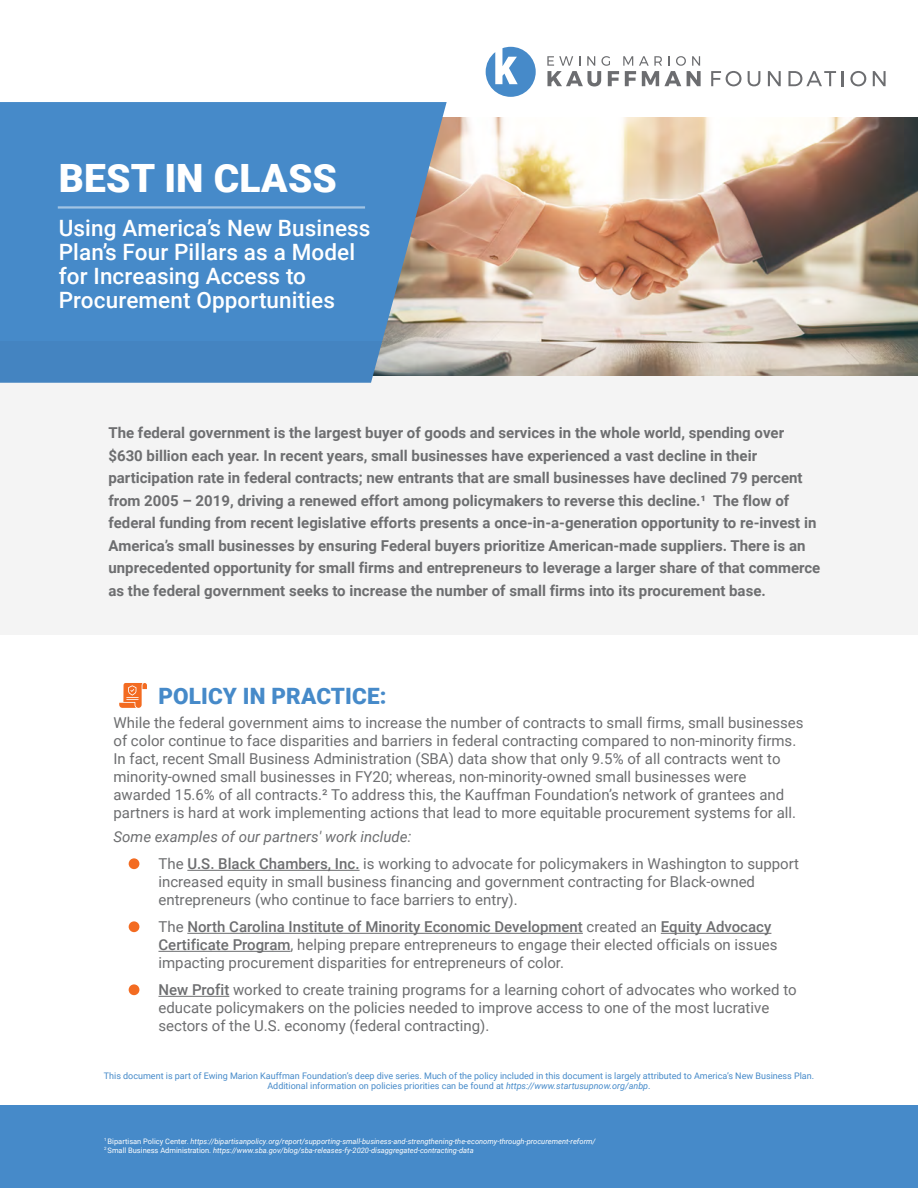
<style>
.page{position:relative;width:918px;height:1188px;background:#fff}
.page>*{position:absolute;margin:0;border:0;box-sizing:border-box;transform-origin:0 0}
.t1{font:900 39px "Roboto";letter-spacing:.005em;color:#fff}
.t2{font:500 22.5px/24px "Roboto";letter-spacing:.005em;color:#fff}
.t3{font:900 22.5px "Roboto";letter-spacing:.005em;color:#468ac9}
.t4{font:15px/18px "Roboto";color:#6d6e70}
.t5{font:700 15px/22.5px "Roboto";color:#6d6e70}
.t6{font:italic 15px "Roboto";color:#6d6e70}
.t7{font:9px/10.5px "Roboto";color:#468ac9;text-align:center}
.t8{font:italic 7.5px/9px "Roboto";color:#fff}
.s1{font-weight:500}
.s2{font-style:italic}
.s3{font-style:normal}
</style>
<div class="page">
<img style="left:447px;top:118px;width:471px;height:223px">
<svg style="left:0;top:102px;width:447px;height:281px;background:#4e8bc4"></svg>
<svg style="left:547px;top:56px;width:154px;height:30px"></svg>
<svg style="left:711px;top:71px;width:31px;height:15px"></svg>
<svg style="left:748px;top:71px;width:12px;height:15px"></svg>
<svg style="left:768px;top:71px;width:13px;height:15px"></svg>
<svg style="left:788px;top:71px;width:48px;height:15px"></svg>
<svg style="left:842px;top:71px;width:2px;height:15px"></svg>
<svg style="left:850px;top:71px;width:16px;height:15px"></svg>
<svg style="left:873px;top:71px;width:13px;height:15px"></svg>
<svg style="left:486px;top:47px;width:50px;height:50px"></svg>
<div style="left:0;top:1106px;width:918px;height:82px;background:#468ac9"></div>
<svg style="left:1px;top:341px;width:917px;height:293px;fill:#f4f4f4"></svg>
<hr style="left:59px;top:206px;width:305px;height:3px;background:#fff">
<hr style="left:187px;top:870px;width:173px;height:1px;background:#6d6e70">
<hr style="left:187px;top:933px;width:396px;height:1px;background:#6d6e70">
<hr style="left:661px;top:933px;width:110px;height:1px;background:#6d6e70">
<hr style="left:158px;top:951px;width:133px;height:1px;background:#6d6e70">
<hr style="left:158px;top:996px;width:71px;height:1px;background:#6d6e70">
<svg style="left:119px;top:683px;width:28px;height:25px"></svg>
<div style="left:129px;top:858px;width:10px;height:11px;background:#f36b21;border-radius:5px"></div>
<div style="left:129px;top:921px;width:10px;height:11px;background:#f36b21;border-radius:5px"></div>
<div style="left:129px;top:984px;width:10px;height:11px;background:#f36b21;border-radius:5px"></div>
<h1 class="t1" style="left:59px;top:151px;width:280px">BEST IN CLASS</h1>
<h2 class="t2" style="left:59px;top:215px;width:313px">Using America’s New Business<br>Plan’s Four Pillars as a Model for Increasing Access to<br>Procurement Opportunities</h2>
<p class="t5" style="left:108px;top:421px;width:713px">The federal government is the largest buyer of goods and services in the whole world, spending over $630 billion each year. In recent years, small businesses have experienced a vast decline in their participation rate in federal contracts; new entrants that are small businesses have declined 79 percent from 2005 – 2019, driving a renewed effort among policymakers to reverse this decline.¹ The flow of federal funding from recent legislative efforts presents a once-in-a-generation opportunity to re-invest in America’s small businesses by ensuring Federal buyers prioritize American-made suppliers. There is an unprecedented opportunity for small firms and entrepreneurs to leverage a larger share of that commerce as the federal government seeks to increase the number of small firms into its procurement base.</p>
<h2 class="t3" style="left:158px;top:680px;width:230px">POLICY IN PRACTICE:</h2>
<p class="t4" style="left:113px;top:713px;width:692px">While the federal government aims to increase the number of contracts to small firms, small businesses of color continue to face disparities and barriers in federal contracting compared to non-minority firms.<br>In fact, recent Small Business Administration (SBA) data show that only 9.5% of all contracts went to minority-owned small businesses in FY20; whereas, non-minority-owned small businesses were awarded 15.6% of all contracts.² To address this, the Kauffman Foundation’s network of grantees and partners is hard at work implementing actions that lead to more equitable procurement systems for all.</p>
<p class="t6" style="left:113px;top:826px;width:299px">Some examples of our partners' work include:</p>
<p class="t4" style="left:158px;top:854px;width:642px;text-indent:-27px">• The <span class="s1">U.S. Black Chambers, Inc.</span> is working to advocate for policymakers in Washington to support increased equity in small business financing and government contracting for Black-owned entrepreneurs (who continue to face barriers to entry).</p>
<p class="t4" style="left:158px;top:917px;width:621px;text-indent:-27px">• The <span class="s1">North Carolina Institute of Minority Economic Development</span> created an <span class="s1">Equity Advocacy<br>Certificate Program</span>, helping prepare entrepreneurs to engage their elected officials on issues impacting procurement disparities for entrepreneurs of color.</p>
<p class="t4" style="left:158px;top:980px;width:640px;text-indent:-27px"><span class="s1">• New Profit</span> worked to create training programs for a learning cohort of advocates who worked to educate policymakers on the policies needed to improve access to one of the most lucrative sectors of the U.S. economy (federal contracting).</p>
<p class="t7" style="left:104px;top:1070px;width:712px">This document is part of Ewing Marion Kauffman Foundation’s deep dive series. Much of the policy included in this document is largely attributed to America’s New Business Plan.<br>Additional information on policies priorities can be found at <span class="s2">https://www.startusupnow.org/anbp</span>.</p>
<p class="t8" style="left:104px;top:1136px;width:493px"><sup>1</sup> <span class="s3">Bipartisan Policy Center.</span> https://bipartisanpolicy.org/report/supporting-small-business-and-strengthening-the-economy-through-procurement-reform/<br><sup>2</sup> <span class="s3">Small Business Administration.</span> https://www.sba.gov/blog/sba-releases-fy-2020-disaggregated-contracting-data</p>
</div>
